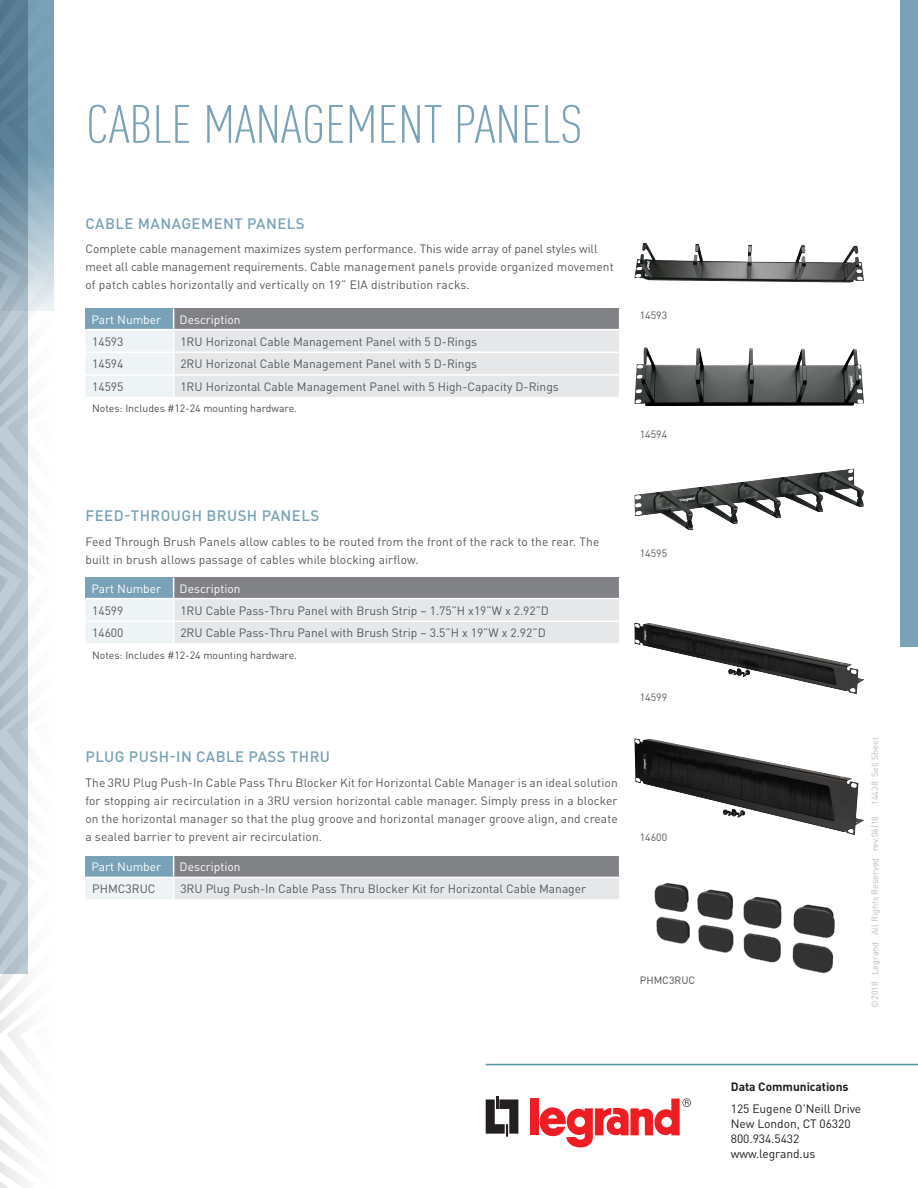
<style>
.page{position:relative;width:918px;height:1188px;background:#fff}
.page>*{position:absolute;margin:0;border:0;box-sizing:border-box;transform-origin:0 0}
.Testo_normale{font:300 condensed 52.95px "DIN Pro";letter-spacing:-.01em;color:#79a1b7;scale:1.13 1}
.t1{font:500 15px "DIN Pro";letter-spacing:.03em;color:#79a1b7}
.BODY{font:12px/18px "DIN Pro";color:#57585a}
.t2{font:12px "DIN Pro";letter-spacing:-.005em;color:#231f20}
.t3{font:12px "DIN Pro";color:#fff}
.t4{font:700 12px "DIN Pro";letter-spacing:-.005em;color:#231f20}
.t5{font:10.5px "DIN Pro";color:#4b4c4d}
.t6{font:10.5px "DIN Pro";color:#57585a}
.t7{font:9px "DIN Pro";letter-spacing:-.005em;color:#bcbdc0}
</style>
<div class="page">
<div style="left:0;top:0;width:28px;height:974px;background:#b6c4cd"></div>
<hr style="left:486px;top:1064px;width:432px;height:1px;background:#5599a5">
<div style="left:900px;top:0;width:18px;height:646px;background:#79a1b7"></div>
<svg style="left:486px;top:1096px;width:32px;height:41px"></svg>
<div style="left:530px;top:1099px;width:8px;height:36px;background:#ee1d23"></div>
<svg style="left:540px;top:1099px;width:151px;height:49px"></svg>
<svg style="left:0;top:0;width:54px;height:311px;background:#7f9fb2"></svg>
<svg style="left:85px;top:308px;width:535px;height:89px;background:#d0d3d6"></svg>
<svg style="left:85px;top:577px;width:535px;height:66px;background:#c7cbce"></svg>
<div style="left:85px;top:856px;width:89px;height:21px;background:#79a1b7"></div>
<div style="left:174px;top:856px;width:446px;height:21px;background:#808285"></div>
<div style="left:85px;top:877px;width:89px;height:23px;background:#eef3f6"></div>
<div style="left:174px;top:877px;width:446px;height:23px;background:#e6e7e9"></div>
<hr style="left:85px;top:877px;width:89px;height:1px;background:#fff">
<hr style="left:174px;top:877px;width:446px;height:1px;background:#fff">
<svg style="left:173px;top:856px;width:1px;height:43px"></svg>
<hr style="left:85px;top:899px;width:89px;height:2px;background:#fff">
<hr style="left:174px;top:899px;width:446px;height:2px;background:#fff">
<svg style="left:619px;top:856px;width:1px;height:43px"></svg>
<img style="left:634px;top:243px;width:230px;height:40px">
<img style="left:634px;top:347px;width:230px;height:59px">
<img style="left:634px;top:469px;width:230px;height:62px">
<img style="left:654px;top:883px;width:181px;height:91px">
<img style="left:634px;top:623px;width:230px;height:71px">
<img style="left:634px;top:738px;width:230px;height:97px">
<p class="Testo_normale" style="left:86px;top:94px;width:441px">CABLE MANAGEMENT PANELS</p>
<p class="t1" style="left:86px;top:213px;width:221px">CABLE MANAGEMENT PANELS</p>
<p class="BODY" style="left:85px;top:239px;width:530px">Complete cable management maximizes system performance. This wide array of panel styles will meet all cable management requirements. Cable management panels provide organized movement of patch cables horizontally and vertically on 19” EIA distribution racks.</p>
<p class="t3" style="left:91px;top:311px;width:71px">Part Number</p>
<p class="t3" style="left:180px;top:311px;width:63px">Description</p>
<p class="BODY" style="left:92px;top:332px;width:33px">14593</p>
<p class="BODY" style="left:180px;top:332px;width:298px">1RU Horizonal Cable Management Panel with 5 D-Rings</p>
<p class="BODY" style="left:92px;top:354px;width:33px">14594</p>
<p class="BODY" style="left:180px;top:354px;width:298px">2RU Horizonal Cable Management Panel with 5 D-Rings</p>
<p class="BODY" style="left:92px;top:377px;width:33px">14595</p>
<p class="BODY" style="left:180px;top:377px;width:380px">1RU Horizontal Cable Management Panel with 5 High-Capacity D-Rings</p>
<p class="t5" style="left:92px;top:401px;width:206px">Notes: Includes #12-24 mounting hardware.</p>
<p class="t6" style="left:640px;top:308px;width:29px">14593</p>
<p class="t6" style="left:640px;top:427px;width:29px">14594</p>
<p class="t1" style="left:86px;top:505px;width:235px">FEED-THROUGH BRUSH PANELS</p>
<p class="BODY" style="left:85px;top:532px;width:515px">Feed Through Brush Panels allow cables to be routed from the front of the rack to the rear. The built in brush allows passage of cables while blocking airflow.</p>
<p class="t3" style="left:91px;top:580px;width:71px">Part Number</p>
<p class="t3" style="left:180px;top:580px;width:63px">Description</p>
<p class="BODY" style="left:92px;top:601px;width:33px">14599</p>
<p class="BODY" style="left:180px;top:601px;width:370px">1RU Cable Pass-Thru Panel with Brush Strip – 1.75”H x19”W x 2.92”D</p>
<p class="BODY" style="left:92px;top:623px;width:33px">14600</p>
<p class="BODY" style="left:180px;top:623px;width:367px">2RU Cable Pass-Thru Panel with Brush Strip – 3.5”H x 19”W x 2.92”D</p>
<p class="t5" style="left:92px;top:648px;width:206px">Notes: Includes #12-24 mounting hardware.</p>
<p class="t1" style="left:86px;top:746px;width:246px">PLUG PUSH-IN CABLE PASS THRU</p>
<p class="BODY" style="left:85px;top:773px;width:534px;text-align:justify">The 3RU Plug Push-In Cable Pass Thru Blocker Kit for Horizontal Cable Manager is an ideal solution for stopping air recirculation in a 3RU version horizontal cable manager. Simply press in a blocker on the horizontal manager so that the plug groove and horizontal manager groove align, and create a sealed barrier to prevent air recirculation.</p>
<p class="t3" style="left:91px;top:859px;width:71px">Part Number</p>
<p class="t3" style="left:180px;top:859px;width:63px">Description</p>
<p class="BODY" style="left:92px;top:879px;width:65px">PHMC3RUC</p>
<p class="BODY" style="left:180px;top:879px;width:407px">3RU Plug Push-In Cable Pass Thru Blocker Kit for Horizontal Cable Manager</p>
<p class="t6" style="left:640px;top:546px;width:29px">14595</p>
<p class="t6" style="left:640px;top:690px;width:29px">14599</p>
<p class="t6" style="left:640px;top:830px;width:29px">14600</p>
<p class="t5" style="left:640px;top:973px;width:57px">PHMC3RUC</p>
<p class="t7" style="left:869px;top:1008px;width:272px;rotate:-90deg">©2018 Legrand All Rights Reserved rev.04|18 14438 Sell Sheet</p>
<p class="t4" style="left:731px;top:1079px;width:119px">Data Communications</p>
<p class="t2" style="left:731px;top:1100px;width:132px">125 Eugene O’Neill Drive</p>
<p class="t2" style="left:731px;top:1115px;width:121px">New London, CT 06320</p>
<p class="t2" style="left:731px;top:1130px;width:70px">800.934.5432</p>
<p class="t2" style="left:731px;top:1145px;width:86px">www.legrand.us</p>
</div>
